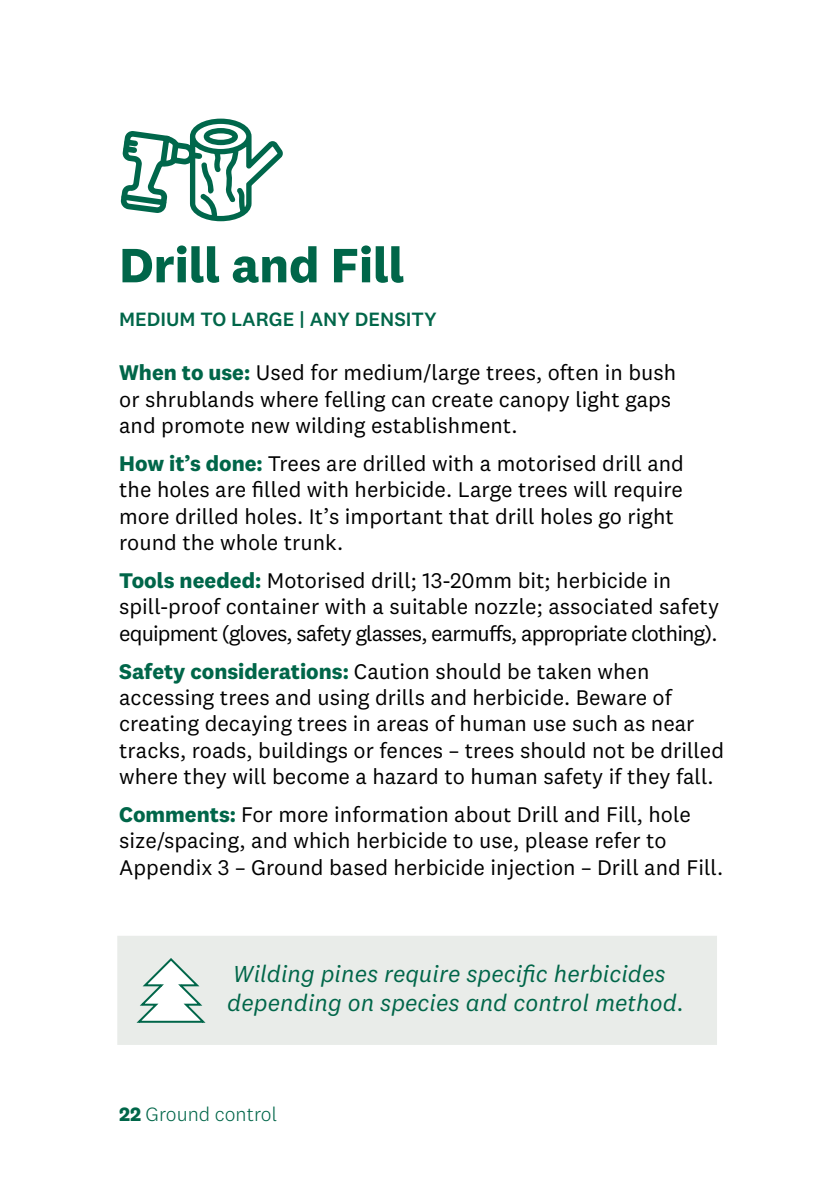
<style>
.page{position:relative;width:840px;height:1191px;background:#fff}
.page>*{position:absolute;margin:0;border:0;box-sizing:border-box;transform-origin:0 0}
.t1{font:700 50px "National 2";color:#006649}
.t2{font:italic 24px/28.8px "National 2";color:#006649}
.t3{font:22px/26.4px "National 2";color:#000}
.t4{font:500 20px "National 2";color:#006649}
.t5{font:300 20px "National 2";color:#006649}
.s1{font-weight:700;color:#006649}
.s2{font-weight:700}
</style>
<div class="page">
<svg style="left:120px;top:118px;width:163px;height:104px"></svg>
<div style="left:117px;top:935px;width:599px;height:110px;background:#e9ece9;border:2px solid #e9ece9"></div>
<svg style="left:136px;top:958px;width:70px;height:65px"></svg>
<h1 class="t1" style="left:119px;top:234px;width:286px">Drill and Fill</h1>
<p class="t4" style="left:119px;top:307px;width:319px">MEDIUM TO LARGE | ANY DENSITY</p>
<p class="t3" style="left:119px;top:359px;width:558px"><span class="s1">When to use:</span> Used for medium/large trees, often in bush or shrublands where felling can create canopy light gaps and promote new wilding establishment.</p>
<p class="t3" style="left:119px;top:450px;width:566px"><span class="s1">How it’s done:</span> Trees are drilled with a motorised drill and the holes are filled with herbicide. Large trees will require more drilled holes. It’s important that drill holes go right round the whole trunk.</p>
<p class="t3" style="left:119px;top:567px;width:601px"><span class="s1">Tools needed:</span> Motorised drill; 13-20mm bit; herbicide in spill-proof container with a suitable nozzle; associated safety equipment (gloves, safety glasses, earmuffs, appropriate clothing).</p>
<p class="t3" style="left:119px;top:657px;width:606px"><span class="s1">Safety considerations:</span> Caution should be taken when accessing trees and using drills and herbicide. Beware of creating decaying trees in areas of human use such as near tracks, roads, buildings or fences – trees should not be drilled where they will become a hazard to human safety if they fall.</p>
<p class="t3" style="left:119px;top:801px;width:605px"><span class="s1">Comments:</span> For more information about Drill and Fill, hole size/spacing, and which herbicide to use, please refer to<br>Appendix 3 – Ground based herbicide injection – Drill and Fill.</p>
<p class="t2" style="left:227px;top:959px;width:458px">Wilding pines require specific herbicides depending on species and control method.</p>
<p class="t5" style="left:119px;top:1102px;width:159px"><span class="s2">22</span> Ground control</p>
</div>
